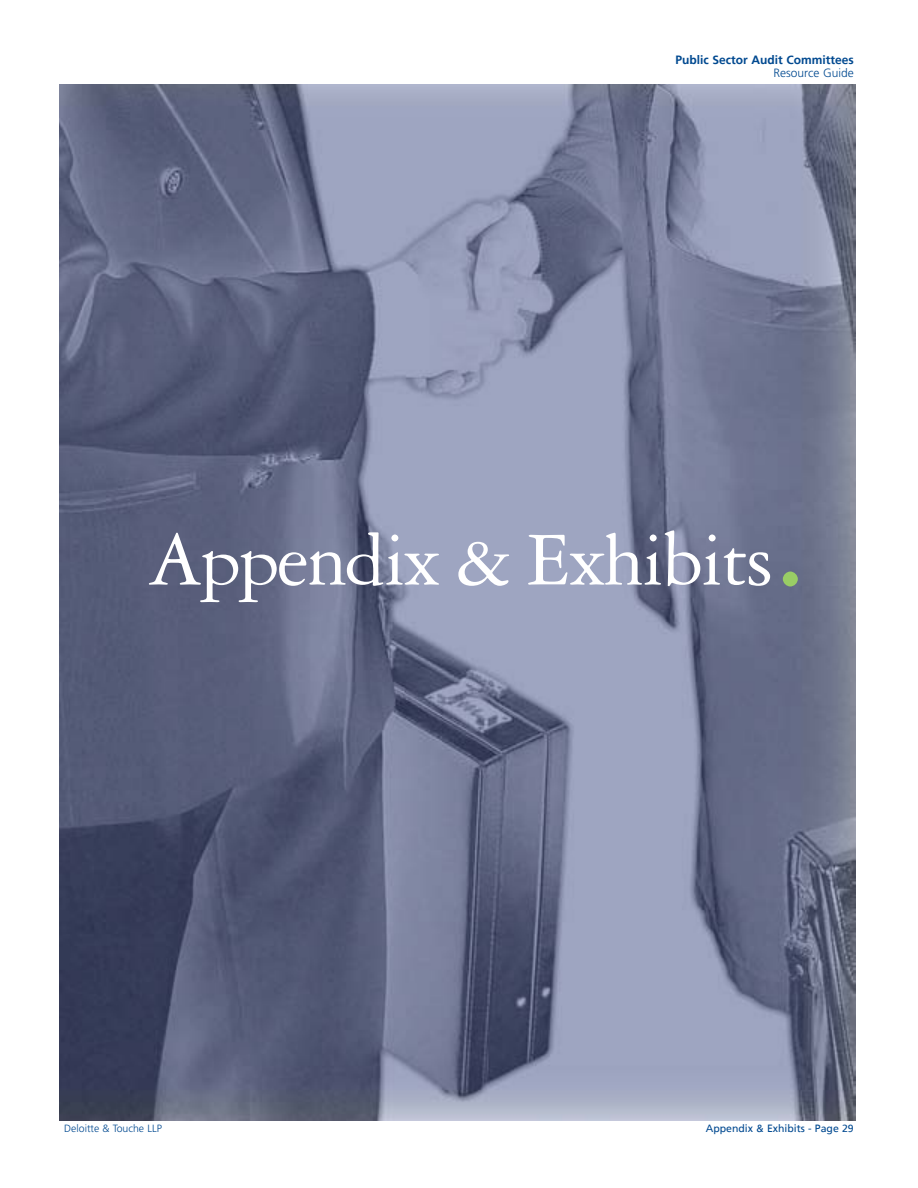
<style>
.page{position:relative;width:918px;height:1188px;background:#fff}
.page>*{position:absolute;margin:0;border:0;box-sizing:border-box;transform-origin:0 0}
.t1{font:81px "Garamond Three";letter-spacing:-.025em;color:#fff}
.t2{font:700 12px "Frutiger";color:#014990}
.t3{font:300 12px "Frutiger";color:#014990}
.t4{font:10.5px "Frutiger";color:#014990}
.t5{font:300 10.5px "Frutiger";color:#014990}
.s1{font-size:153px;color:#99cd65}
</style>
<div class="page">
<img style="left:60px;top:84px;width:796px;height:1037px">
<p class="t2" style="left:675px;top:53px;width:180px">Public Sector Audit Committees</p>
<p class="t3" style="left:774px;top:66px;width:82px">Resource Guide</p>
<h1 class="t1" style="left:148px;top:516px;width:663px">Appendix &amp; Exhibits<span class="s1">.</span></h1>
<p class="t5" style="left:64px;top:1122px;width:99px">Deloitte &amp; Touche LLP</p>
<p class="t4" style="left:706px;top:1122px;width:149px">Appendix &amp; Exhibits - Page 29</p>
</div>
